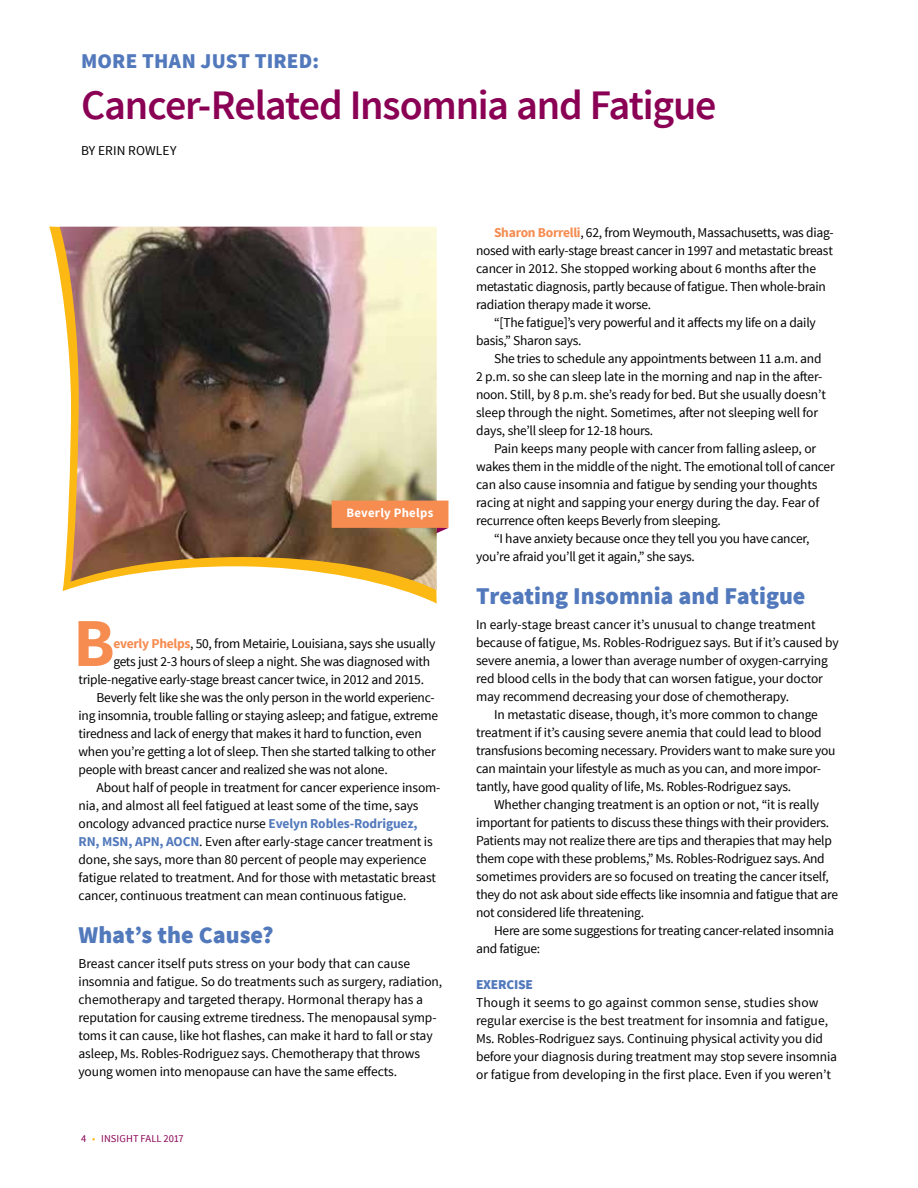
<style>
.page{position:relative;width:918px;height:1188px;background:#fff}
.page>*{position:absolute;margin:0;border:0;box-sizing:border-box;transform-origin:0 0}
.t1{font:700 68.7px "Source Sans Pro";color:#f68c50}
.t2{font:600 42px "Source Sans Pro";letter-spacing:-.03em;color:#8a0054}
.t3{font:900 24px "Source Sans Pro";color:#5279bc}
.t4{font:900 21px "Source Sans Pro";letter-spacing:.01em;color:#5279bc}
.t5{font:13.5px/18px "Source Sans Pro";letter-spacing:-.02em;color:#000}
.t6{font:13.5px "Source Sans Pro";color:#000}
.t7{font:13.5px "Source Sans Pro";letter-spacing:.005em;color:#000}
.t8{font:900 13.5px "Source Sans Pro";letter-spacing:-.02em;color:#5279bc}
.t9{font:700 12.75px "Source Sans Pro";letter-spacing:.025em;color:#fff}
.t10{font:10.5px "Source Sans Pro";letter-spacing:.005em;color:#8a0054}
.s1{font-weight:700;color:#f68c50}
.s2{font-weight:700;color:#5279bc}
.s3{color:#fdb913}
</style>
<div class="page">
<img style="left:60px;top:227px;width:377px;height:363px">
<svg style="left:332px;top:501px;width:116px;height:33px;background:#e28751"></svg>
<h3 class="t4" style="left:81px;top:48px;width:240px">MORE THAN JUST TIRED:</h3>
<h2 class="t2" style="left:81px;top:79px;width:637px">Cancer-Related Insomnia and Fatigue</h2>
<p class="t7" style="left:81px;top:143px;width:97px">BY ERIN ROWLEY</p>
<p class="t9" style="left:346px;top:505px;width:88px">Beverly Phelps</p>
<h1 class="t1" style="left:73px;top:599px;width:43px">B</h1>
<p class="t5" style="left:113px;top:635px;width:323px"><span class="s1">everly Phelps</span>, 50, from Metairie, Louisiana, says she usually</p>
<p class="t5" style="left:113px;top:653px;width:318px">gets just 2-3 hours of sleep a night. She was diagnosed with</p>
<p class="t5" style="left:79px;top:671px;width:347px">triple-negative early-stage breast cancer twice, in 2012 and 2015.</p>
<p class="t5" style="left:97px;top:689px;width:340px">Beverly felt like she was the only person in the world experienc-</p>
<p class="t5" style="left:79px;top:707px;width:361px">ing insomnia, trouble falling or staying asleep; and fatigue, extreme</p>
<p class="t5" style="left:79px;top:725px;width:345px">tiredness and lack of energy that makes it hard to function, even</p>
<p class="t5" style="left:79px;top:743px;width:359px">when you’re getting a lot of sleep. Then she started talking to other</p>
<p class="t5" style="left:79px;top:761px;width:311px">people with breast cancer and realized she was not alone.</p>
<p class="t5" style="left:97px;top:779px;width:345px">About half of people in treatment for cancer experience insom-</p>
<p class="t5" style="left:79px;top:797px;width:342px">nia, and almost all feel fatigued at least some of the time, says</p>
<p class="t5" style="left:79px;top:815px;width:341px">oncology advanced practice nurse <span class="s2">Evelyn Robles-Rodriguez,</span></p>
<p class="t5" style="left:79px;top:833px;width:356px"><span class="s2">RN, MSN, APN, AOCN</span>. Even after early-stage cancer treatment is</p>
<p class="t5" style="left:79px;top:851px;width:349px">done, she says, more than 80 percent of people may experience</p>
<p class="t5" style="left:79px;top:869px;width:359px">fatigue related to treatment. And for those with metastatic breast</p>
<p class="t5" style="left:79px;top:887px;width:329px">cancer, continuous treatment can mean continuous fatigue.</p>
<h3 class="t3" style="left:79px;top:920px;width:197px">What’s the Cause?</h3>
<p class="t5" style="left:79px;top:955px;width:365px">Breast cancer itself puts stress on your body that can cause insomnia and fatigue. So do treatments such as surgery, radiation, chemotherapy and targeted therapy. Hormonal therapy has a reputation for causing extreme tiredness. The menopausal symp&shy;toms it can cause, like hot flashes, can make it hard to fall or stay asleep, Ms. Robles-Rodriguez says. Chemotherapy that throws young women into menopause can have the same effects.</p>
<p class="t10" style="left:81px;top:1132px;width:104px">4 <span class="s3">•</span> INSIGHT FALL 2017</p>
<p class="t5" style="left:476px;top:224px;width:359px;text-indent:18px"><span class="s1">Sharon Borrelli</span>, 62, from Weymouth, Massachusetts, was diag&shy;nosed with early-stage breast cancer in 1997 and metastatic breast cancer in 2012. She stopped working about 6 months after the metastatic diagnosis, partly because of fatigue. Then whole-brain radiation therapy made it worse.</p>
<p class="t5" style="left:476px;top:314px;width:341px;text-indent:18px">“[The fatigue]’s very powerful and it affects my life on a daily basis,” Sharon says.</p>
<p class="t5" style="left:476px;top:350px;width:351px;text-indent:18px">She tries to schedule any appointments between 11 a.m. and 2 p.m. so she can sleep late in the morning and nap in the after&shy;noon. Still, by 8 p.m. she’s ready for bed. But she usually doesn’t sleep through the night. Sometimes, after not sleeping well for days, she’ll sleep for 12-18 hours.</p>
<p class="t5" style="left:494px;top:440px;width:324px">Pain keeps many people with cancer from falling asleep, or</p>
<p class="t5" style="left:476px;top:458px;width:360px">wakes them in the middle of the night. The emotional toll of cancer</p>
<p class="t5" style="left:476px;top:476px;width:343px">can also cause insomnia and fatigue by sending your thoughts</p>
<p class="t5" style="left:476px;top:494px;width:345px">racing at night and sapping your energy during the day. Fear of</p>
<p class="t5" style="left:476px;top:512px;width:246px">recurrence often keeps Beverly from sleeping.</p>
<p class="t5" style="left:494px;top:530px;width:317px">“I have anxiety because once they tell you you have cancer,</p>
<p class="t5" style="left:476px;top:548px;width:220px">you’re afraid you’ll get it again,” she says.</p>
<h3 class="t3" style="left:476px;top:581px;width:331px">Treating Insomnia and Fatigue</h3>
<p class="t6" style="left:476px;top:616px;width:341px">In early-stage breast cancer it’s unusual to change treatment</p>
<p class="t5" style="left:476px;top:634px;width:364px">because of fatigue, Ms. Robles-Rodriguez says. But if it’s caused by</p>
<p class="t5" style="left:476px;top:652px;width:353px">severe anemia, a lower than average number of oxygen-carrying</p>
<p class="t5" style="left:476px;top:670px;width:348px">red blood cells in the body that can worsen fatigue, your doctor</p>
<p class="t5" style="left:476px;top:688px;width:315px">may recommend decreasing your dose of chemotherapy.</p>
<p class="t5" style="left:494px;top:706px;width:325px">In metastatic disease, though, it’s more common to change</p>
<p class="t5" style="left:476px;top:724px;width:347px">treatment if it’s causing severe anemia that could lead to blood</p>
<p class="t5" style="left:476px;top:742px;width:361px">transfusions becoming necessary. Providers want to make sure you</p>
<p class="t5" style="left:476px;top:760px;width:347px">can maintain your lifestyle as much as you can, and more impor-</p>
<p class="t5" style="left:476px;top:778px;width:317px">tantly, have good quality of life, Ms. Robles-Rodriguez says.</p>
<p class="t5" style="left:494px;top:796px;width:327px">Whether changing treatment is an option or not, “it is really</p>
<p class="t5" style="left:476px;top:814px;width:355px">important for patients to discuss these things with their providers.</p>
<p class="t5" style="left:476px;top:832px;width:357px">Patients may not realize there are tips and therapies that may help</p>
<p class="t5" style="left:476px;top:850px;width:350px">them cope with these problems,” Ms. Robles-Rodriguez says. And</p>
<p class="t5" style="left:476px;top:868px;width:354px">sometimes providers are so focused on treating the cancer itself,</p>
<p class="t5" style="left:476px;top:886px;width:364px">they do not ask about side effects like insomnia and fatigue that are</p>
<p class="t5" style="left:476px;top:904px;width:170px">not considered life threatening.</p>
<p class="t5" style="left:494px;top:922px;width:341px">Here are some suggestions for treating cancer-related insomnia</p>
<p class="t5" style="left:476px;top:940px;width:66px">and fatigue:</p>
<p class="t8" style="left:476px;top:976px;width:58px">EXERCISE</p>
<p class="t5" style="left:476px;top:994px;width:363px">Though it seems to go against common sense, studies show regular exercise is the best treatment for insomnia and fatigue, Ms. Robles-Rodriguez says. Continuing physical activity you did before your diagnosis during treatment may stop severe insomnia or fatigue from developing in the first place. Even if you weren’t</p>
</div>
